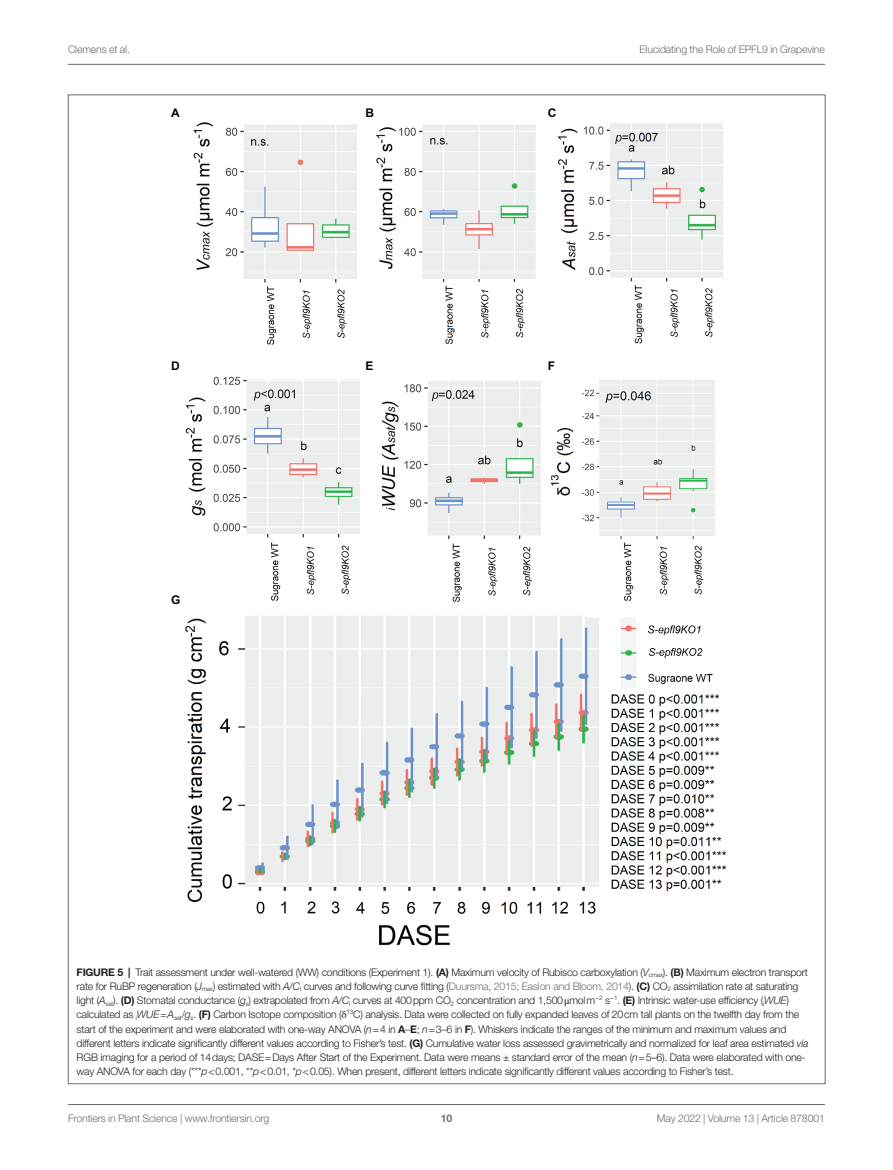
<style>
.page{position:relative;width:893px;height:1170px;background:#fff}
.page>*{position:absolute;margin:0;border:0;box-sizing:border-box;transform-origin:0 0}
.t1{font:700 12px "Arial";color:#040503}
.FIG_LEG{font:300 10.5px/14.2px "Helvetica Neue LT Std";letter-spacing:-.02em;color:#231f20}
.t2{font:300 10.5px "Helvetica Neue LT Std";letter-spacing:-.015em;color:#6c6d70}
.t3{font:700 10.5px "Helvetica Neue LT Std";color:#6c6d70}
.s1{font-weight:700}
.s2{font-style:italic}
.s3{color:#6c6d70}
.s4{font-family:"STIX General";font-weight:400}
</style>
<div class="page">
<hr style="left:68px;top:64px;width:757px;height:1px;background:#6c6d70">
<hr style="left:68px;top:1104px;width:757px;height:1px;background:#6c6d70">
<img style="left:185px;top:122px;width:542px;height:824px">
<p class="t2" style="left:68px;top:42px;width:63px">Clemens et al.</p>
<p class="t2" style="left:639px;top:42px;width:187px">Elucidating the Role of EPFL9 in Grapevine</p>
<p class="t1" style="left:171px;top:104px;width:10px">A</p>
<p class="t1" style="left:365px;top:104px;width:10px">B</p>
<p class="t1" style="left:548px;top:104px;width:10px">C</p>
<p class="t1" style="left:171px;top:357px;width:10px">D</p>
<p class="t1" style="left:171px;top:591px;width:11px">G</p>
<p class="t1" style="left:365px;top:357px;width:10px">E</p>
<p class="t1" style="left:548px;top:357px;width:9px">F</p>
<p class="FIG_LEG" style="left:77px;top:964px;width:733px"><span class="s1">FIGURE 5 |</span> Trait assessment under well-watered (WW) conditions (Experiment 1). <span class="s1">(A)</span> Maximum velocity of Rubisco carboxylation (<span class="s2">V</span><sub>cmax</sub>). <span class="s1">(B)</span> Maximum electron transport rate for RuBP regeneration (<span class="s2">J</span><sub>max</sub>) estimated with <span class="s2">A/C</span><sub>i</sub> curves and following curve fitting (<span class="s3">Duursma, 2015; Easlon and Bloom, 2014</span>). <span class="s1">(C)</span> CO<sub>2</sub> assimilation rate at saturating light (<span class="s2">A</span><sub>sat</sub>). <span class="s1">(D)</span> Stomatal conductance (<span class="s2">g</span><sub>s</sub>) extrapolated from <span class="s2">A/C</span><sub>i</sub> curves at 400ppm CO<sub>2</sub> concentration and 1,500<span class="s4">μ</span>molm<sup>−</sup><sup>2</sup> s<sup>−</sup><sup>1</sup>. <span class="s1">(E)</span> Intrinsic water-use efficiency (<sub>i</sub><span class="s2">WUE</span>) calculated as <sub>i</sub><span class="s2">WUE</span>=<span class="s2">A</span><sub>sat</sub>/<span class="s2">g</span><sub>s</sub>. <span class="s1">(F)</span> Carbon Isotope composition (<span class="s4">δ</span><sup>13</sup>C) analysis. Data were collected on fully expanded leaves of 20cm tall plants on the twelfth day from the start of the experiment and were elaborated with one-way ANOVA (<span class="s2">n</span>=4 in <span class="s1">A</span>–<span class="s1">E</span>; <span class="s2">n</span>=3–6 in <span class="s1">F</span>). Whiskers indicate the ranges of the minimum and maximum values and different letters indicate significantly different values according to Fisher’s test. <span class="s1">(G)</span> Cumulative water loss assessed gravimetrically and normalized for leaf area estimated <span class="s2">via </span>RGB imaging for a period of 14days; DASE=Days After Start of the Experiment. Data were means ± standard error of the mean (<span class="s2">n</span>=5–6). Data were elaborated with one&shy;way ANOVA for each day (***<span class="s2">p</span>&lt;0.001, **<span class="s2">p</span>&lt;0.01, *<span class="s2">p</span>&lt;0.05). When present, different letters indicate significantly different values according to Fisher’s test.</p>
<p class="t2" style="left:68px;top:1111px;width:203px">Frontiers in Plant Science | www.frontiersin.org</p>
<p class="t3" style="left:441px;top:1111px;width:13px">10</p>
<p class="t2" style="left:657px;top:1111px;width:169px">May 2022 | Volume 13 | Article 878001</p>
</div>
